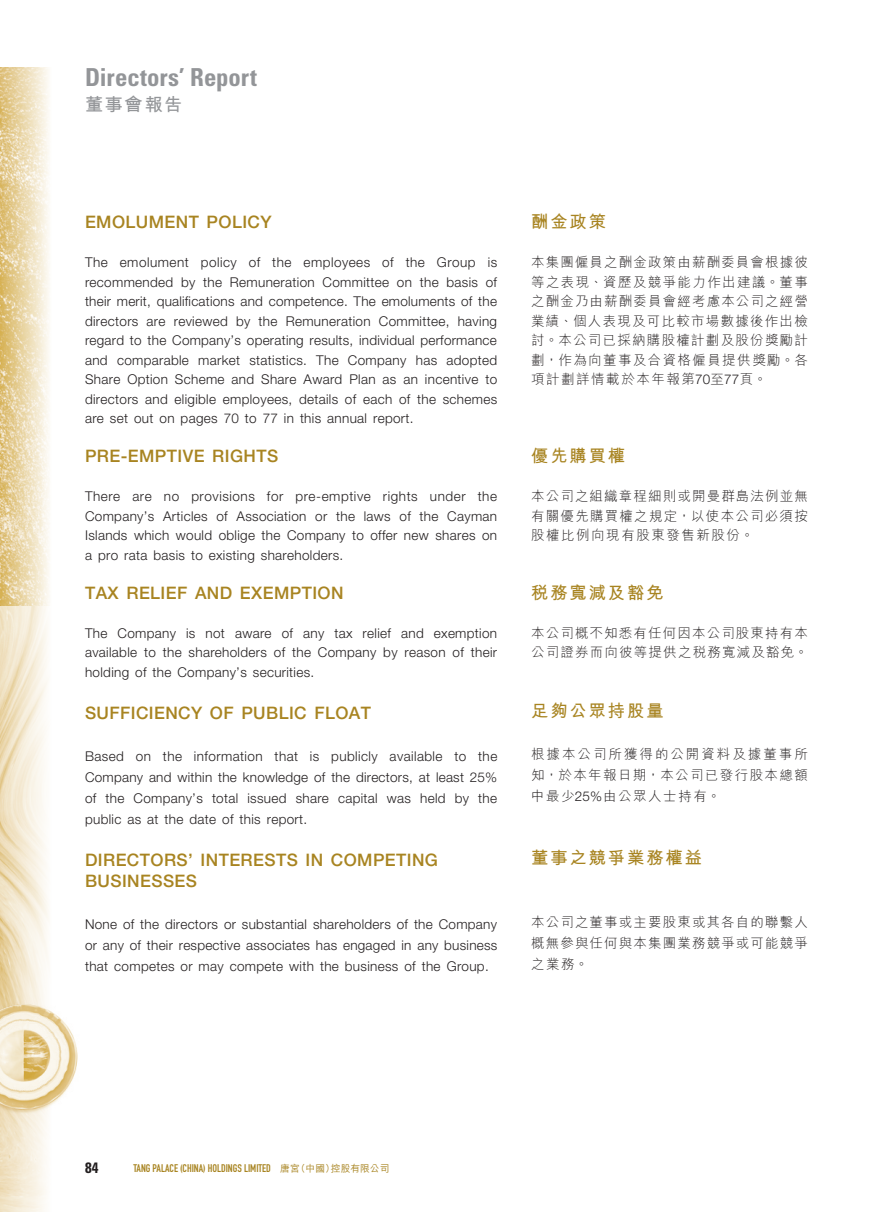
<style>
.page{position:relative;width:893px;height:1212px;background:#fff}
.page>*{position:absolute;margin:0;border:0;box-sizing:border-box;transform-origin:0 0}
.t1{font:700 condensed 24.75px "Univers LT Std";color:#939598}
.t2{font:700 18px "M Hei HK";letter-spacing:.095em;color:#939598}
._03_H1{font:500 17.25px/21px "Helvetica Neue LT Std";letter-spacing:.025em;color:#a88421}
._03_H1-2{font:700 17.25px "M Hei HK";letter-spacing:.115em;color:#a88421}
.t3{font:700 condensed 15px "Univers LT Std";color:#231f20}
._01_Body_Text{font:300 13.5px/19.5px "Helvetica Neue LT Std";letter-spacing:.025em;color:#231f20;text-align:justify}
._01_Body_Text-2{font:300 13.5px/19.5px "M Hei HK";letter-spacing:.09em;color:#231f20;text-align:justify}
.t4{font:10.95px "DIN Engschrift Std";color:#a88421}
.s1{font-family:"Helvetica Neue LT Std"}
.s2{font-family:"M Hei HK";font-weight:500;font-size:9.75px}
</style>
<div class="page">
<img style="left:0;top:68px;width:49px;height:1144px">
<img style="left:0;top:948px;width:78px;height:224px">
<h1 class="t1" style="left:85px;top:62px;width:173px">Directors’ Report</h1>
<h2 class="t2" style="left:85px;top:91px;width:99px">董事會報告</h2>
<p class="_03_H1" style="left:85px;top:211px;width:188px">EMOLUMENT POLICY</p>
<p class="_01_Body_Text" style="left:85px;top:252px;width:414px">The emolument policy of the employees of the Group is recommended by the Remuneration Committee on the basis of their merit, qualifications and competence. The emoluments of the directors are reviewed by the Remuneration Committee, having regard to the Company’s operating results, individual performance and comparable market statistics. The Company has adopted Share Option Scheme and Share Award Plan as an incentive to directors and eligible employees, details of each of the schemes are set out on pages 70 to 77 in this annual report.</p>
<p class="_03_H1" style="left:85px;top:445px;width:195px">PRE-EMPTIVE RIGHTS</p>
<p class="_01_Body_Text" style="left:85px;top:486px;width:414px">There are no provisions for pre-emptive rights under the Company’s Articles of Association or the laws of the Cayman Islands which would oblige the Company to offer new shares on a pro rata basis to existing shareholders.</p>
<p class="_03_H1" style="left:85px;top:582px;width:260px">TAX RELIEF AND EXEMPTION</p>
<p class="_01_Body_Text" style="left:85px;top:623px;width:414px">The Company is not aware of any tax relief and exemption available to the shareholders of the Company by reason of their holding of the Company’s securities.</p>
<p class="_03_H1" style="left:85px;top:702px;width:287px">SUFFICIENCY OF PUBLIC FLOAT</p>
<p class="_01_Body_Text" style="left:85px;top:745px;width:414px;line-height:21px">Based on the information that is publicly available to the Company and within the knowledge of the directors, at least 25% of the Company’s total issued share capital was held by the public as at the date of this report.</p>
<p class="_03_H1" style="left:85px;top:849px;width:354px">DIRECTORS’ INTERESTS IN COMPETING<br>BUSINESSES</p>
<p class="_01_Body_Text" style="left:85px;top:913px;width:414px;line-height:21px">None of the directors or substantial shareholders of the Company or any of their respective associates has engaged in any business that competes or may compete with the business of the Group.</p>
<p class="_03_H1-2" style="left:531px;top:209px;width:76px">酬金政策</p>
<p class="_01_Body_Text-2" style="left:531px;top:252px;width:278px">本集團僱員之酬金政策由薪酬委員會根據彼等之表現、資歷及競爭能力作出建議。董事之酬金乃由薪酬委員會經考慮本公司之經營業績、個人表現及可比較市場數據後作出檢討。本公司已採納購股權計劃及股份獎勵計劃，作為向董事及合資格僱員提供獎勵。各項計劃詳情載於本年報第<span class="s1">70</span>至<span class="s1">77</span>頁。</p>
<p class="_03_H1-2" style="left:531px;top:443px;width:96px">優先購買權</p>
<p class="_01_Body_Text-2" style="left:531px;top:486px;width:278px">本公司之組織章程細則或開曼群島法例並無有關優先購買權之規定，以使本公司必須按股權比例向現有股東發售新股份。</p>
<p class="_03_H1-2" style="left:531px;top:580px;width:134px">稅務寬減及豁免</p>
<p class="_01_Body_Text-2" style="left:531px;top:622px;width:278px">本公司概不知悉有任何因本公司股東持有本公司證券而向彼等提供之稅務寬減及豁免。</p>
<p class="_03_H1-2" style="left:531px;top:698px;width:134px">足夠公眾持股量</p>
<p class="_01_Body_Text-2" style="left:531px;top:743px;width:278px;line-height:21px">根據本公司所獲得的公開資料及據董事所知，於本年報日期，本公司已發行股本總額中最少<span class="s1">25%</span>由公眾人士持有。</p>
<p class="_03_H1-2" style="left:531px;top:845px;width:172px">董事之競爭業務權益</p>
<p class="_01_Body_Text-2" style="left:531px;top:911px;width:278px;line-height:21px">本公司之董事或主要股東或其各自的聯繫人概無參與任何與本集團業務競爭或可能競爭之業務。</p>
<p class="t3" style="left:85px;top:1159px;width:15px">84</p>
<p class="t4" style="left:134px;top:1162px;width:257px">TANG PALACE (CHINA) HOLDINGS LIMITED <span class="s2">唐宮（中國）控股有限公司</span></p>
</div>
